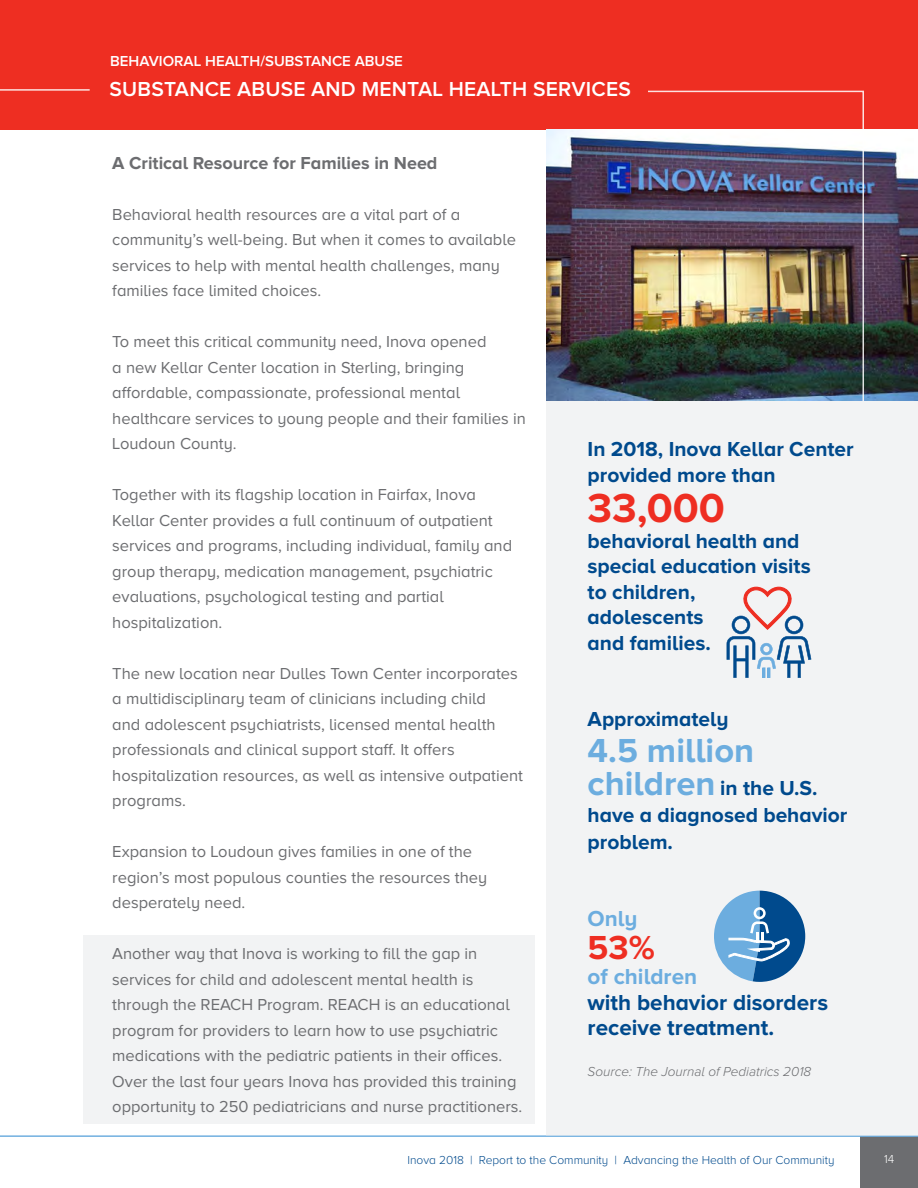
<style>
.page{position:relative;width:918px;height:1188px;background:#fff}
.page>*{position:absolute;margin:0;border:0;box-sizing:border-box;transform-origin:0 0}
.t1{font:700 42px "Proxima Nova A";color:#ee2e22}
.t2{font:700 34.5px "Proxima Nova A";color:#6caddf}
.t3{font:700 34.5px "Proxima Nova A";color:#ee2e22}
.t4{font:700 22.5px/25.5px "Proxima Nova A";color:#004a8d}
.t5{font:700 22.5px "Proxima Nova A";color:#6caddf}
.t6{font:700 21px/25.5px "Proxima Nova A";color:#004a8d}
.t7{font:600 21px "Proxima Nova A";letter-spacing:.01em;color:#fff}
.t8{font:700 18px "Proxima Nova A";color:#6c6d70}
.t9{font:16.5px/25.5px "Proxima Nova A";color:#6c6d70}
.t10{font:600 15px "Proxima Nova A";color:#fff}
.t11{font:italic 300 13.5px "Proxima Nova A";color:#6c6d70}
.t12{font:300 12px "Proxima Nova A";color:#004a8d}
.t13{font:300 12px "Proxima Nova A";color:#fff}
.s1{font-size:34.5px;color:#6caddf}
</style>
<div class="page">
<div style="left:860px;top:1136px;width:58px;height:52px;background:#6c6d70"></div>
<div style="left:83px;top:935px;width:452px;height:189px;background:#f2f3f4"></div>
<div style="left:546px;top:130px;width:372px;height:1006px;background:#f2f3f4"></div>
<div style="left:0;top:0;width:918px;height:130px;background:#ee2e22"></div>
<hr style="left:0;top:89px;width:90px;height:2px;background:#fff">
<img style="left:546px;top:130px;width:372px;height:270px">
<svg style="left:727px;top:587px;width:84px;height:91px"></svg>
<svg style="left:714px;top:891px;width:91px;height:91px"></svg>
<hr style="left:0;top:1136px;width:918px;height:1px;background:#6caddf">
<img style="left:646px;top:90px;width:219px;height:311px">
<p class="t10" style="left:110px;top:52px;width:294px">BEHAVIORAL HEALTH/SUBSTANCE ABUSE</p>
<p class="t7" style="left:110px;top:78px;width:523px">SUBSTANCE ABUSE AND MENTAL HEALTH SERVICES</p>
<p class="t8" style="left:112px;top:152px;width:327px">A Critical Resource for Families in Need</p>
<p class="t9" style="left:112px;top:201px;width:405px">Behavioral health resources are a vital part of a community’s well-being. But when it comes to available services to help with mental health challenges, many families face limited choices.</p>
<p class="t9" style="left:112px;top:329px;width:415px">To meet this critical community need, Inova opened<br>a new Kellar Center location in Sterling, bringing affordable, compassionate, professional mental healthcare services to young people and their families in Loudoun County.</p>
<p class="t9" style="left:112px;top:482px;width:401px">Together with its flagship location in Fairfax, Inova Kellar Center provides a full continuum of outpatient services and programs, including individual, family and group therapy, medication management, psychiatric evaluations, psychological testing and partial hospitalization.</p>
<p class="t9" style="left:112px;top:660px;width:412px">The new location near Dulles Town Center incorporates a multidisciplinary team of clinicians including child<br>and adolescent psychiatrists, licensed mental health professionals and clinical support staff. It offers hospitalization resources, as well as intensive outpatient programs.</p>
<p class="t9" style="left:112px;top:839px;width:376px">Expansion to Loudoun gives families in one of the region’s most populous counties the resources they desperately need.</p>
<p class="t9" style="left:112px;top:941px;width:412px">Another way that Inova is working to fill the gap in services for child and adolescent mental health is through the REACH Program. REACH is an educational program for providers to learn how to use psychiatric medications with the pediatric patients in their offices.<br>Over the last four years Inova has provided this training opportunity to 250 pediatricians and nurse practitioners.</p>
<p class="t6" style="left:588px;top:436px;width:268px">In 2018, Inova Kellar Center provided more than</p>
<p class="t1" style="left:588px;top:484px;width:139px">33,000</p>
<p class="t6" style="left:588px;top:528px;width:225px">behavioral health and special education visits</p>
<p class="t6" style="left:588px;top:579px;width:125px">to children, adolescents and families.</p>
<p class="t6" style="left:588px;top:706px;width:143px">Approximately</p>
<p class="t2" style="left:588px;top:731px;width:168px">4.5 million</p>
<p class="t6" style="left:588px;top:774px;width:261px;line-height:27px"><span class="s1">children</span> in the U.S. have a diagnosed behavior problem.</p>
<p class="t5" style="left:588px;top:905px;width:51px">Only</p>
<p class="t3" style="left:588px;top:928px;width:69px">53%</p>
<p class="t5" style="left:588px;top:964px;width:111px">of children</p>
<p class="t4" style="left:588px;top:989px;width:242px">with behavior disorders receive treatment.</p>
<p class="t11" style="left:588px;top:1064px;width:225px">Source: The Journal of Pediatrics 2018</p>
<p class="t12" style="left:407px;top:1153px;width:429px">Inova 2018 | Report to the Community | Advancing the Health of Our Community</p>
<p class="t13" style="left:884px;top:1153px;width:12px">14</p>
</div>
